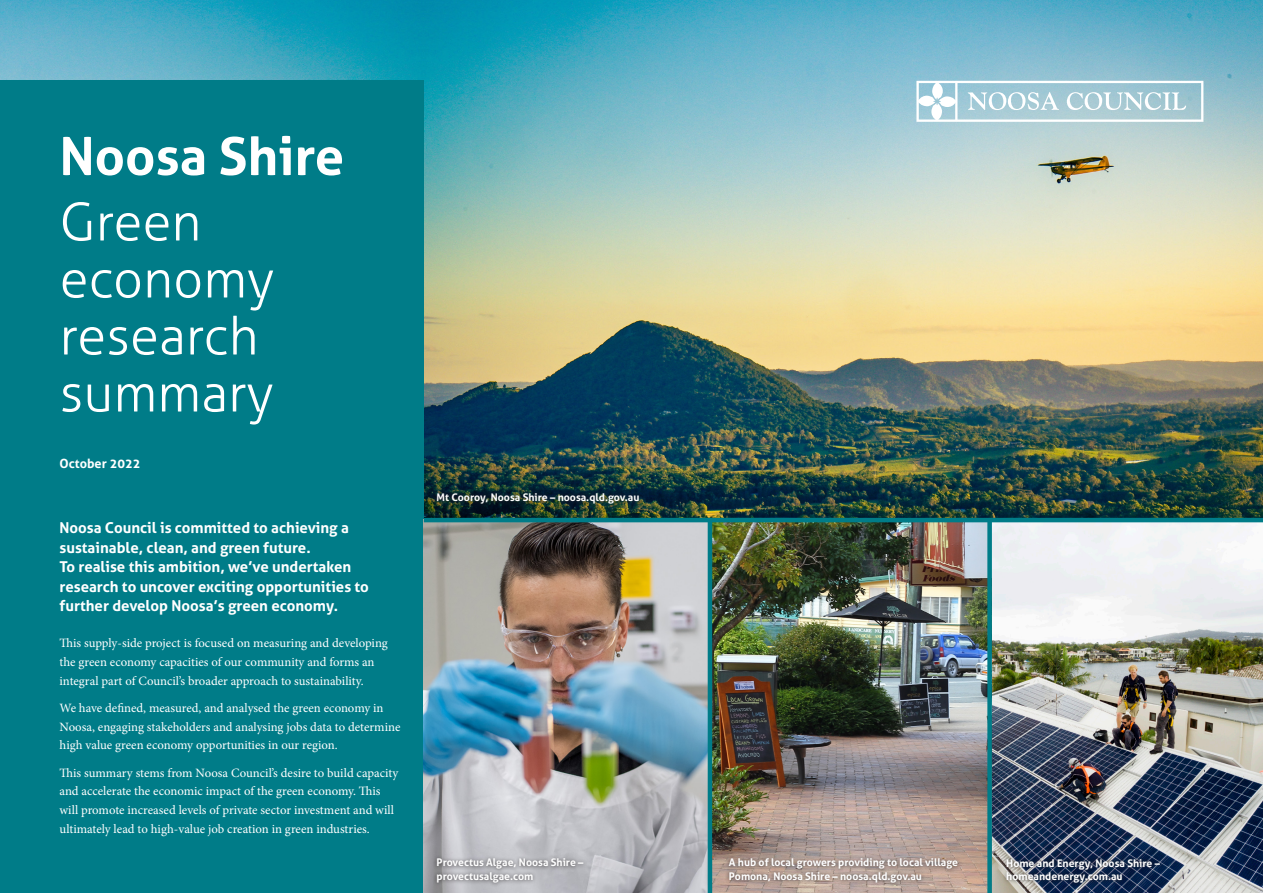
<style>
.page{position:relative;width:1263px;height:893px;background:#fff}
.page>*{position:absolute;margin:0;border:0;box-sizing:border-box;transform-origin:0 0}
.Body{font:300 52.5px/57px "Aller";color:#fff}
.Body-2{font:700 52.5px "Aller";color:#fff}
.Intro{font:700 15px/19.5px "Aller";color:#fff}
.Body-3{font:12.75px/18.8px "Minion Pro";color:#fff}
.Body-4{font:700 12.75px "Aller";color:#fff}
.Body-5{font:700 10.5px/13.5px "Aller";color:#fff}
</style>
<div class="page">
<img style="left:0;top:0;width:1263px;height:518px">
<div style="left:0;top:81px;width:424px;height:812px;background:#007c88"></div>
<svg style="left:916px;top:81px;width:287px;height:41px"></svg>
<img style="left:712px;top:522px;width:551px;height:371px">
<img style="left:424px;top:522px;width:284px;height:371px">
<hr style="left:424px;top:518px;width:839px;height:4px;background:#007c88">
<hr style="left:708px;top:520px;width:4px;height:373px;background:#007c88">
<div style="left:987px;top:520px;width:5px;height:373px;background:#007c88"></div>
<div style="left:432px;top:489px;width:211px;height:19px;background:#231f20;opacity:.75"></div>
<div style="left:725px;top:855px;width:237px;height:32px;background:#231f20;opacity:.75"></div>
<div style="left:1002px;top:855px;width:162px;height:32px;background:#231f20;opacity:.75"></div>
<div style="left:432px;top:855px;width:156px;height:32px;background:#231f20;opacity:.75"></div>
<p class="Body-2" style="left:60px;top:124px;width:286px">Noosa Shire</p>
<p class="Body" style="left:60px;top:193px;width:216px">Green economy research summary</p>
<p class="Body-4" style="left:60px;top:456px;width:82px">October 2022</p>
<p class="Intro" style="left:60px;top:518px;width:311px">Noosa Council is committed to achieving a sustainable, clean, and green future.<br>To realise this ambition, we’ve undertaken research to uncover exciting opportunities to further develop Noosa’s green economy.</p>
<p class="Body-3" style="left:60px;top:634px;width:330px">This supply-side project is focused on measuring and developing the green economy capacities of our community and forms an integral part of Council’s broader approach to sustainability.</p>
<p class="Body-3" style="left:60px;top:698px;width:342px">We have defined, measured, and analysed the green economy in<br>Noosa, engaging stakeholders and analysing jobs data to determine high value green economy opportunities in our region.</p>
<p class="Body-3" style="left:60px;top:763px;width:340px">This summary stems from Noosa Council’s desire to build capacity and accelerate the economic impact of the green economy. This will promote increased levels of private sector investment and will ultimately lead to high-value job creation in green industries.</p>
<p class="Body-5" style="left:437px;top:490px;width:204px">Mt Cooroy, Noosa Shire – noosa.qld.gov.au</p>
<p class="Body-5" style="left:437px;top:856px;width:148px">Provectus Algae, Noosa Shire – provectusalgae.com</p>
<p class="Body-5" style="left:729px;top:856px;width:231px">A hub of local growers providing to local village<br>Pomona, Noosa Shire – noosa.qld.gov.au</p>
<p class="Body-5" style="left:1006px;top:856px;width:155px">Home and Energy, Noosa Shire – homeandenergy.com.au</p>
</div>
